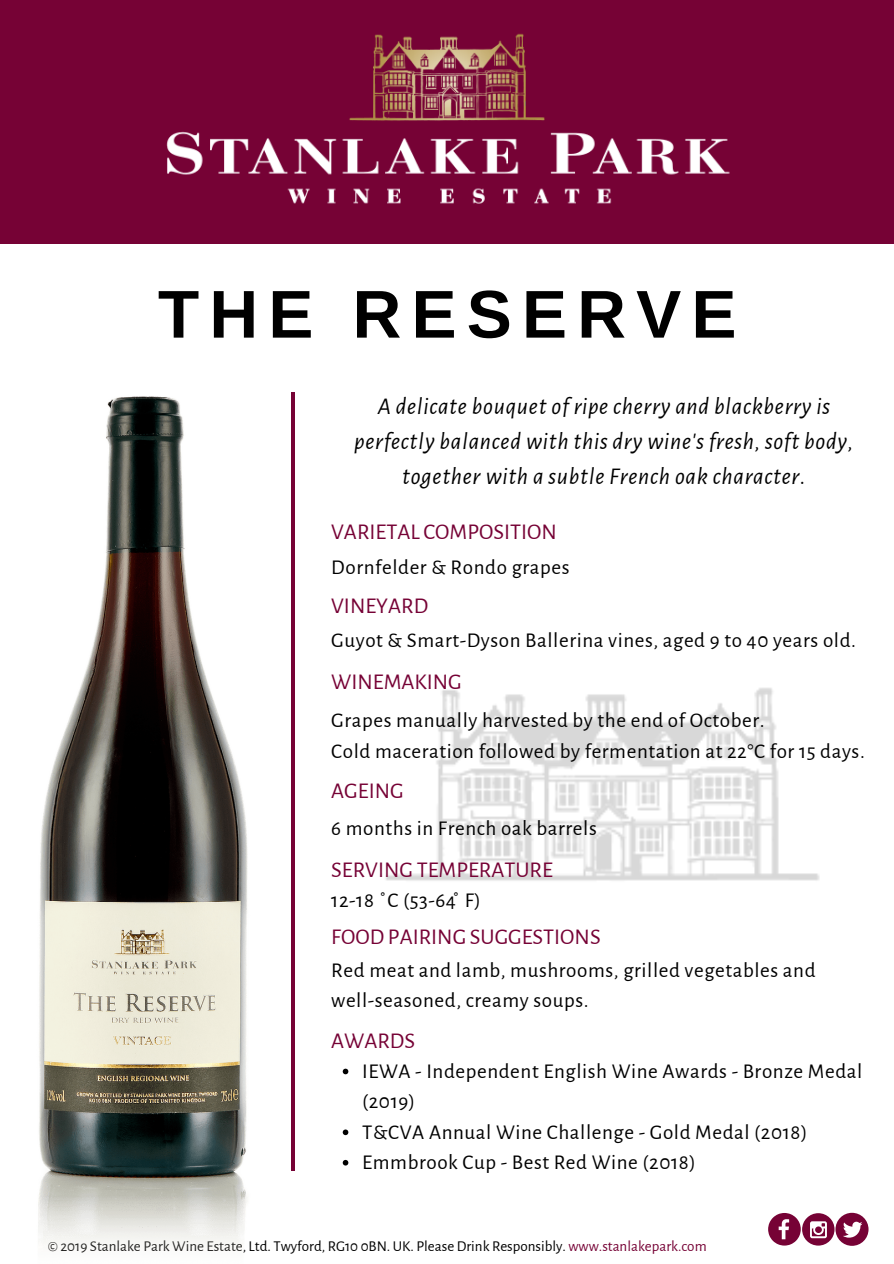
<style>
.page{position:relative;width:894px;height:1264px;background:#fff}
.page>*{position:absolute;margin:0;border:0;box-sizing:border-box;transform-origin:0 0}
.t1{font:700 67.5px "Arimo";letter-spacing:.15em;color:#000}
.t2{font:italic 24px/35px "Alegreya Sans";letter-spacing:.03em;color:#000;text-align:center}
.t3{font:22.5px "Alegreya Sans";color:#760235}
.t4{font:21px/30.5px "Alegreya Sans";letter-spacing:.03em;color:#000}
.t5{font:15px "Alegreya Sans";color:#000}
.s1{color:#760235}
</style>
<div class="page">
<img style="left:478px;top:688px;width:342px;height:193px">
<svg style="left:768px;top:1213px;width:32px;height:32px"></svg>
<div style="left:801px;top:1213px;width:33px;height:32px;background:#760235;border-radius:50%"></div>
<svg style="left:810px;top:1221px;width:16px;height:17px"></svg>
<div style="left:835px;top:1212px;width:33px;height:33px;background:#760235;border-radius:50%"></div>
<svg style="left:843px;top:1221px;width:19px;height:16px"></svg>
<div style="left:0;top:0;width:893px;height:243px;background:#760235"></div>
<img style="left:166px;top:33px;width:564px;height:171px">
<img style="left:38px;top:392px;width:440px;height:851px">
<h1 class="t1" style="left:158px;top:276px;width:580px">THE RESERVE</h1>
<p class="t2" style="left:354px;top:390px;width:500px">A delicate bouquet of ripe cherry and blackberry is perfectly balanced with this dry wine's fresh, soft body, together with a subtle French oak character.</p>
<p class="t3" style="left:331px;top:519px;width:227px">VARIETAL COMPOSITION</p>
<p class="t4" style="left:331px;top:552px;width:240px">Dornfelder &amp; Rondo grapes</p>
<p class="t3" style="left:331px;top:592px;width:98px">VINEYARD</p>
<p class="t4" style="left:331px;top:625px;width:526px">Guyot &amp; Smart-Dyson Ballerina vines, aged 9 to 40 years old.</p>
<p class="t3" style="left:331px;top:668px;width:132px">WINEMAKING</p>
<p class="t4" style="left:331px;top:706px;width:535px">Grapes manually harvested by the end of October.<br>Cold maceration followed by fermentation at 22°C for 15 days.</p>
<p class="t3" style="left:331px;top:777px;width:74px">AGEING</p>
<p class="t4" style="left:331px;top:813px;width:267px">6 months in French oak barrels</p>
<p class="t3" style="left:331px;top:856px;width:223px">SERVING TEMPERATURE</p>
<p class="t4" style="left:331px;top:885px;width:151px">12-18 ˚C (53-64 ̊F)</p>
<p class="t3" style="left:331px;top:923px;width:271px">FOOD PAIRING SUGGESTIONS</p>
<p class="t4" style="left:331px;top:955px;width:485px">Red meat and lamb, mushrooms, grilled vegetables and well-seasoned, creamy soups.</p>
<p class="t3" style="left:331px;top:1027px;width:85px">AWARDS</p>
<p class="t4" style="left:362px;top:1056px;width:501px">IEWA - Independent English Wine Awards - Bronze Medal (2019)<br>T&amp;CVA Annual Wine Challenge - Gold Medal (2018)<br>Emmbrook Cup - Best Red Wine (2018)</p>
<p class="t5" style="left:48px;top:1237px;width:660px">© 2019 Stanlake Park Wine Estate, Ltd. Twyford, RG10 0BN. UK. Please Drink Responsibly. <span class="s1">www.stanlakepark.com</span></p>
</div>
